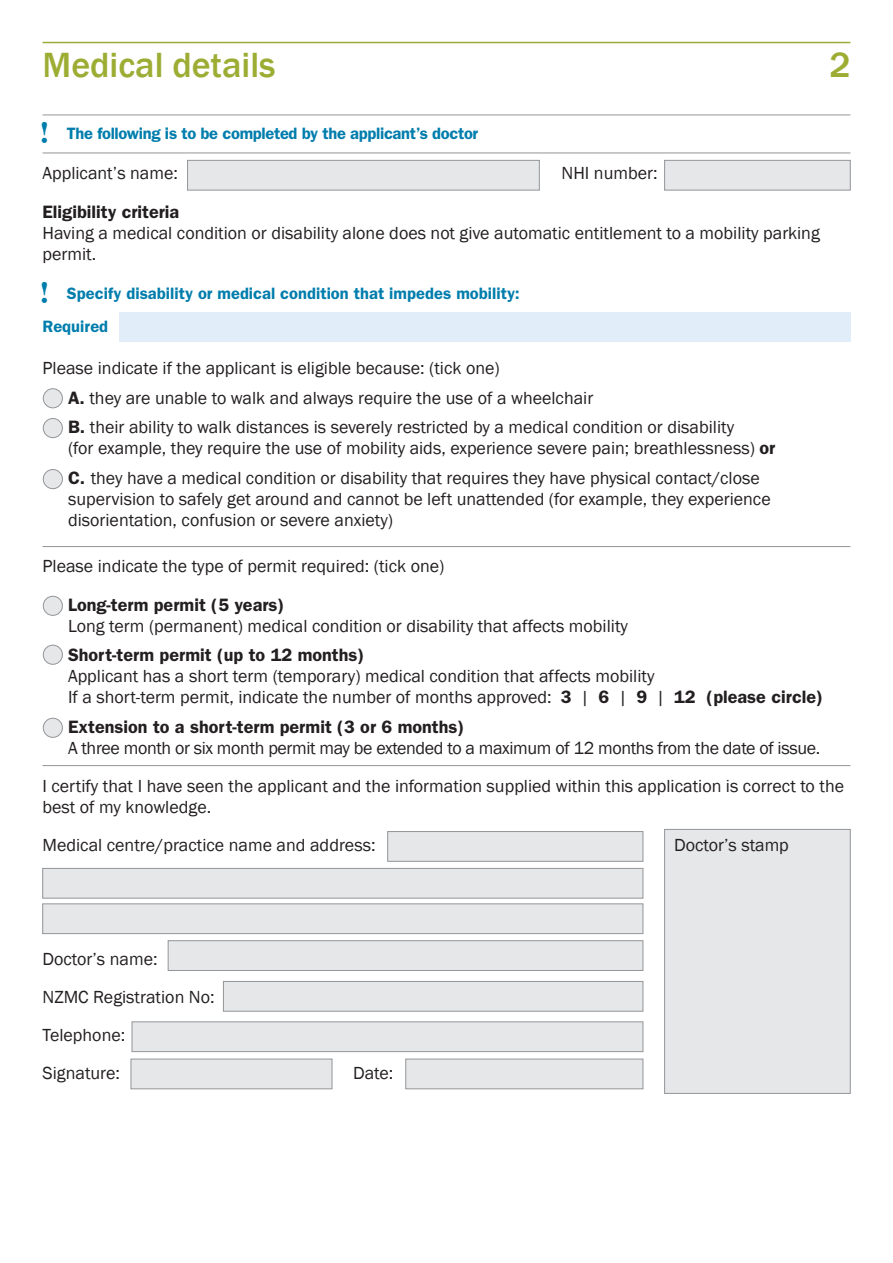
<style>
.page{position:relative;width:893px;height:1263px;background:#fff}
.page>*{position:absolute;margin:0;border:0;box-sizing:border-box;transform-origin:0 0}
.large_green_headings{font:500 36px "Franklin Gothic";color:#9dad34}
.t1{font:700 30.6px "Times";color:#007dad}
.numbered_bullet_-_bo{font:18px/21px "Franklin Gothic";color:#231f20}
.Form_field_text{font:18px/21px "Franklin Gothic";color:#231f20}
.Text{font:18px/21px "Franklin Gothic";color:#231f20}
.Form_field_text-2{font:18px/21px "Franklin Gothic";letter-spacing:-.02em;color:#231f20}
.t2{font:600 18px "Franklin Gothic";color:#231f20}
.intro{font:600 16.5px "Franklin Gothic";color:#007dad}
.intro-2{font:600 16.5px "Franklin Gothic";letter-spacing:-.02em;color:#007dad}
.s1{font-weight:600}
</style>
<div class="page">
<div style="left:664px;top:829px;width:186px;height:264px;background:#e6e7e9;border:1px solid #939598"></div>
<div style="left:387px;top:831px;width:256px;height:30px;background:#e6e7e9;border:1px solid #939598"></div>
<div style="left:43px;top:868px;width:600px;height:30px;background:#e6e7e9;border:1px solid #939598"></div>
<div style="left:43px;top:904px;width:600px;height:30px;background:#e6e7e9;border:1px solid #939598"></div>
<div style="left:168px;top:940px;width:475px;height:31px;background:#e6e7e9;border:1px solid #939598"></div>
<div style="left:223px;top:981px;width:420px;height:30px;background:#e6e7e9;border:1px solid #939598"></div>
<div style="left:132px;top:1022px;width:511px;height:30px;background:#e6e7e9;border:1px solid #939598"></div>
<div style="left:131px;top:1059px;width:201px;height:30px;background:#e6e7e9;border:1px solid #939598"></div>
<div style="left:406px;top:1059px;width:237px;height:30px;background:#e6e7e9;border:1px solid #939598"></div>
<hr style="left:43px;top:42px;width:807px;height:1px;background:#9dad34">
<hr style="left:43px;top:115px;width:807px;height:1px;background:#939598">
<hr style="left:43px;top:153px;width:807px;height:1px;background:#939598">
<hr style="left:43px;top:546px;width:807px;height:1px;background:#939598">
<hr style="left:43px;top:765px;width:807px;height:1px;background:#939598">
<div style="left:187px;top:160px;width:352px;height:30px;background:#e6e7e9;border:1px solid #939598"></div>
<div style="left:664px;top:160px;width:186px;height:30px;background:#e6e7e9;border:1px solid #939598"></div>
<div style="left:43px;top:596px;width:19px;height:19px;background:#e6e7e9;border-radius:50%"></div>
<div style="left:43px;top:596px;width:20px;height:19px;border:1px solid #939598;border-radius:50%"></div>
<div style="left:43px;top:645px;width:19px;height:19px;background:#e6e7e9;border-radius:50%"></div>
<div style="left:43px;top:645px;width:20px;height:19px;border:1px solid #939598;border-radius:50%"></div>
<div style="left:43px;top:418px;width:19px;height:20px;background:#e6e7e9;border-radius:50%"></div>
<div style="left:43px;top:418px;width:20px;height:20px;border:1px solid #939598;border-radius:50%"></div>
<div style="left:43px;top:389px;width:19px;height:19px;background:#e6e7e9;border-radius:50%"></div>
<div style="left:43px;top:388px;width:20px;height:20px;border:1px solid #939598;border-radius:50%"></div>
<div style="left:43px;top:718px;width:19px;height:19px;background:#e6e7e9;border-radius:50%"></div>
<div style="left:43px;top:718px;width:20px;height:19px;border:1px solid #939598;border-radius:50%"></div>
<div style="left:119px;top:312px;width:731px;height:30px;background:#e1edf8"></div>
<div style="left:43px;top:469px;width:19px;height:20px;background:#e6e7e9;border-radius:50%"></div>
<div style="left:43px;top:469px;width:20px;height:20px;border:1px solid #939598;border-radius:50%"></div>
<p class="large_green_headings" style="left:43px;top:43px;width:235px">Medical details</p>
<p class="large_green_headings" style="left:829px;top:43px;width:23px">2</p>
<p class="t1" style="left:39px;top:103px;width:12px">!</p>
<p class="intro-2" style="left:67px;top:123px;width:413px">The following is to be completed by the applicant’s doctor</p>
<p class="Form_field_text" style="left:43px;top:163px;width:137px">Applicant’s name:</p>
<p class="Form_field_text" style="left:562px;top:163px;width:98px">NHI number:</p>
<p class="t2" style="left:43px;top:202px;width:138px">Eligibility criteria</p>
<p class="Text" style="left:43px;top:223px;width:779px">Having a medical condition or disability alone does not give automatic entitlement to a mobility parking permit.</p>
<p class="t1" style="left:39px;top:263px;width:12px">!</p>
<p class="intro" style="left:67px;top:283px;width:454px">Specify disability or medical condition that impedes mobility:</p>
<p class="intro" style="left:43px;top:317px;width:67px">Required</p>
<p class="Text" style="left:43px;top:358px;width:459px">Please indicate if the applicant is eligible because: (tick one)</p>
<p class="numbered_bullet_-_bo" style="left:68px;top:388px;width:527px"><span class="s1">A.</span> they are unable to walk and always require the use of a wheelchair</p>
<p class="numbered_bullet_-_bo" style="left:68px;top:417px;width:709px"><span class="s1">B.</span> their ability to walk distances is severely restricted by a medical condition or disability<br>(for example, they require the use of mobility aids, experience severe pain; breathlessness) <span class="s1">or</span></p>
<p class="numbered_bullet_-_bo" style="left:68px;top:468px;width:704px"><span class="s1">C.</span> they have a medical condition or disability that requires they have physical contact/close supervision to safely get around and cannot be left unattended (for example, they experience disorientation, confusion or severe anxiety)</p>
<p class="Form_field_text" style="left:43px;top:556px;width:403px">Please indicate the type of permit required: (tick one)</p>
<p class="numbered_bullet_-_bo" style="left:68px;top:594px;width:561px"><span class="s1">Long-term permit (5 years)<br></span>Long term (permanent) medical condition or disability that affects mobility</p>
<p class="Form_field_text" style="left:68px;top:645px;width:757px"><span class="s1">Short-term permit (up to 12 months)<br></span>Applicant has a short term (temporary) medical condition that affects mobility<br>If a short-term permit, indicate the number of months approved: <span class="s1">3</span> | <span class="s1">6</span> | <span class="s1">9</span> | <span class="s1">12 (please circle)</span></p>
<p class="Form_field_text-2" style="left:68px;top:716px;width:754px"><span class="s1">Extension to a short-term permit (3 or 6 months)<br></span>A three month or six month permit may be extended to a maximum of 12 months from the date of issue.</p>
<p class="Form_field_text" style="left:43px;top:775px;width:803px">I certify that I have seen the applicant and the information supplied within this application is correct to the best of my knowledge.</p>
<p class="Form_field_text" style="left:43px;top:834px;width:335px">Medical centre/practice name and address:</p>
<p class="Form_field_text" style="left:674px;top:834px;width:116px">Doctor’s stamp</p>
<p class="Form_field_text" style="left:43px;top:948px;width:117px">Doctor’s name:</p>
<p class="Form_field_text" style="left:43px;top:986px;width:174px">NZMC Registration No:</p>
<p class="Form_field_text" style="left:43px;top:1024px;width:84px">Telephone:</p>
<p class="Form_field_text" style="left:43px;top:1062px;width:79px">Signature:</p>
<p class="Form_field_text" style="left:353px;top:1062px;width:42px">Date:</p>
</div>
